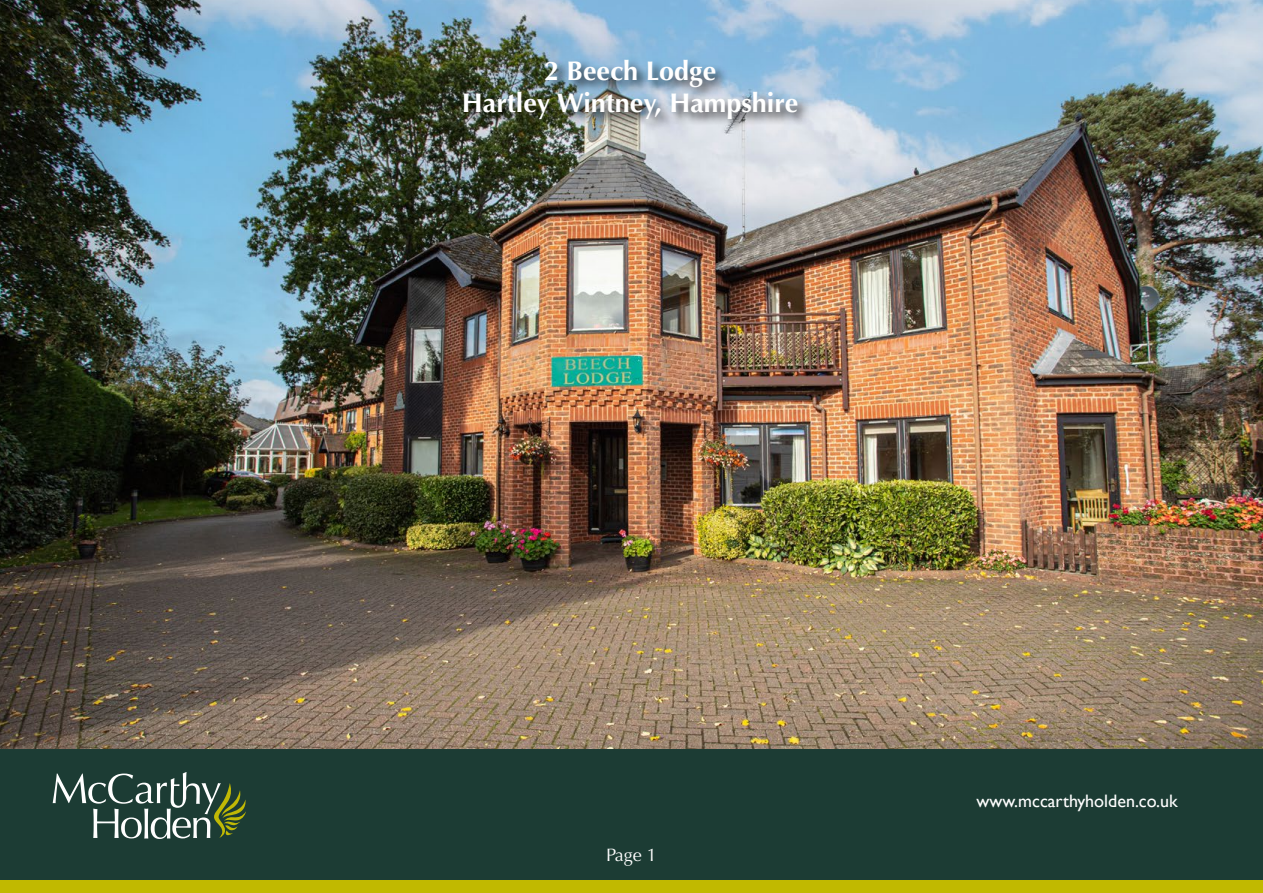
<style>
.page{position:relative;width:1263px;height:893px;background:#fff}
.page>*{position:absolute;margin:0;border:0;box-sizing:border-box;transform-origin:0 0}
.t1{font:700 27px/32.4px "Optima";color:#fff;text-align:center}
.t2{font:18px "Gill Sans";color:#fff}
.t3{font:18px "Optima";color:#fff}
</style>
<div class="page">
<img style="left:0;top:0;width:1263px;height:750px">
<div style="left:0;top:750px;width:1263px;height:131px;background:#1c3c34"></div>
<div style="left:0;top:881px;width:1263px;height:12px;background:#c1b900"></div>
<svg style="left:53px;top:772px;width:193px;height:67px"></svg>
<div style="left:461px;top:57px;width:350px;height:76px;background:#000;opacity:.75"></div>
<p class="t1" style="left:462px;top:55px;width:338px">2 Beech Lodge<br>Hartley Wintney, Hampshire</p>
<p class="t3" style="left:606px;top:844px;width:52px">Page 1</p>
<p class="t2" style="left:976px;top:790px;width:203px">www.mccarthyholden.co.uk</p>
</div>
